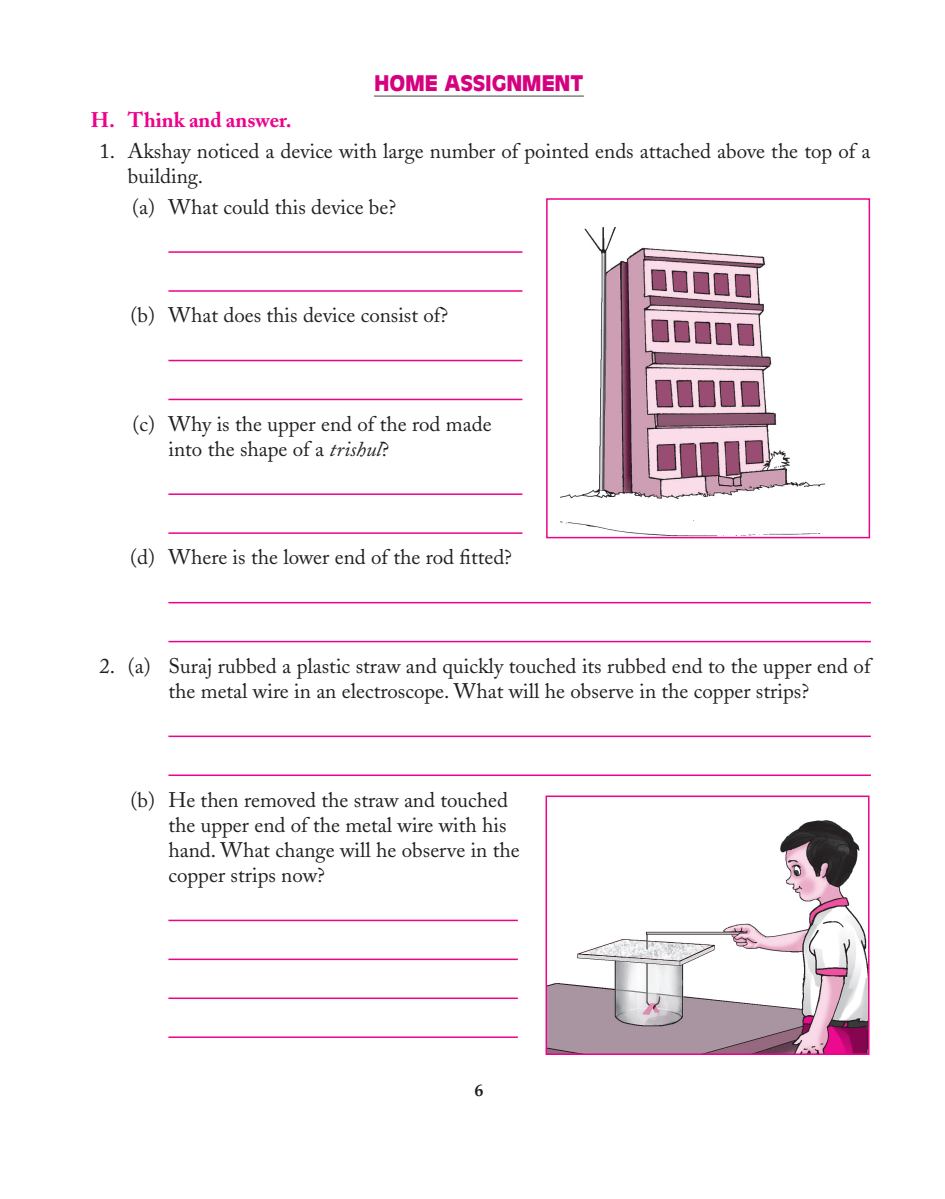
<style>
.page{position:relative;width:945px;height:1199px;background:#fff}
.page>*{position:absolute;margin:0;border:0;box-sizing:border-box;transform-origin:0 0}
.mcq_tab{font:21px/25.2px "Adobe Caslon";color:#231f20}
.body_text{font:21px/25.2px "Adobe Caslon";color:#231f20}
.heading_1{font:700 21px "Adobe Caslon";color:#ed028c}
.heading{font:700 21px "Antique Olive";color:#d6017f}
.t1{font:700 18px "Palatino";color:#231f20}
.s1{font-style:italic}
</style>
<div class="page">
<hr style="left:374px;top:95px;width:210px;height:2px;background:#808285">
<hr style="left:168px;top:251px;width:354px;height:2px;background:#ed028c">
<hr style="left:168px;top:290px;width:354px;height:2px;background:#ed028c">
<hr style="left:168px;top:360px;width:354px;height:1px;background:#ed028c">
<hr style="left:168px;top:399px;width:354px;height:1px;background:#ed028c">
<hr style="left:168px;top:493px;width:354px;height:2px;background:#ed028c">
<hr style="left:168px;top:532px;width:354px;height:2px;background:#ed028c">
<hr style="left:168px;top:602px;width:703px;height:1px;background:#ed028c">
<hr style="left:168px;top:641px;width:703px;height:1px;background:#ed028c">
<hr style="left:168px;top:735px;width:703px;height:2px;background:#ed028c">
<hr style="left:168px;top:774px;width:703px;height:2px;background:#ed028c">
<hr style="left:168px;top:920px;width:350px;height:1px;background:#ed028c">
<hr style="left:168px;top:958px;width:350px;height:2px;background:#ed028c">
<hr style="left:168px;top:997px;width:350px;height:2px;background:#ed028c">
<hr style="left:168px;top:1036px;width:350px;height:2px;background:#ed028c">
<img style="left:560px;top:227px;width:265px;height:308px">
<div style="left:546px;top:198px;width:324px;height:340px;border:2px solid #ed028c"></div>
<img style="left:549px;top:820px;width:318px;height:232px">
<div style="left:546px;top:795px;width:324px;height:260px;border:2px solid #ed028c"></div>
<p class="heading" style="left:374px;top:70px;width:211px">HOME ASSIGNMENT</p>
<p class="heading_1" style="left:91px;top:108px;width:202px">H. Think and answer.</p>
<p class="body_text" style="left:128px;top:139px;width:744px;text-indent:-28px">1. Akshay noticed a device with large number of pointed ends attached above the top of a building.</p>
<p class="mcq_tab" style="left:132px;top:194px;width:266px">(a) What could this device be?</p>
<p class="mcq_tab" style="left:130px;top:303px;width:319px">(b) What does this device consist of?</p>
<p class="mcq_tab" style="left:168px;top:411px;width:325px;text-indent:-36px">(c) Why is the upper end of the rod made into the shape of a <span class="s1">trishul</span>?</p>
<p class="mcq_tab" style="left:130px;top:545px;width:383px">(d) Where is the lower end of the rod fitted?</p>
<p class="body_text" style="left:99px;top:653px;width:773px;text-align:center">2. (a) Suraj rubbed a plastic straw and quickly touched its rubbed end to the upper end of the metal wire in an electroscope. What will he observe in the copper strips?</p>
<p class="mcq_tab" style="left:168px;top:787px;width:353px;text-indent:-38px">(b) He then removed the straw and touched the upper end of the metal wire with his hand. What change will he observe in the copper strips now?</p>
<p class="t1" style="left:474px;top:1079px;width:10px">6</p>
</div>
